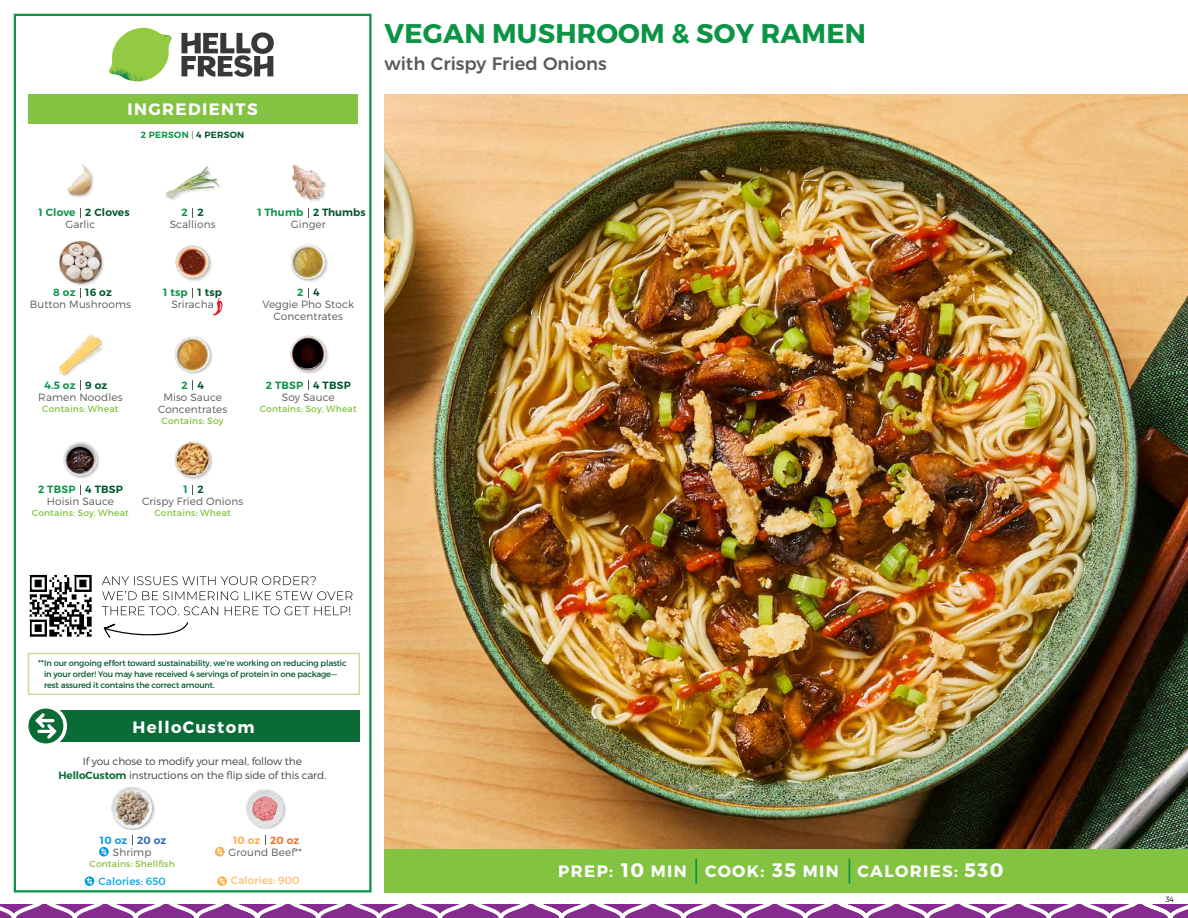
<style>
.page{position:relative;width:1188px;height:918px;background:#fff}
.page>*{position:absolute;margin:0;border:0;box-sizing:border-box;transform-origin:0 0}
.t1{font:700 27px "Montserrat";letter-spacing:.01em;color:#0b9446}
.t2{font:500 18px "Montserrat";color:#58595b}
.t3{font:700 16.5px "Montserrat";letter-spacing:.085em;color:#fff}
.t4{font:300 10.5px/12px "Montserrat";letter-spacing:.01em;color:#58595b;text-align:center}
.t5{font:300 10.5px/13.5px "Montserrat";letter-spacing:-.01em;color:#414042;text-align:center}
.t6{font:600 10.5px "Montserrat";letter-spacing:.02em;color:#00562c}
.t7{font:600 10.5px "Montserrat";letter-spacing:.02em;color:#0b9446}
.t8{font:10.5px "Montserrat";letter-spacing:.01em;color:#00a8e3}
.t9{font:10.5px "Montserrat";letter-spacing:.01em;color:#fabe6b}
.t10{font:600 10.5px "Montserrat";letter-spacing:.02em;color:#009bdf}
.t11{font:600 10.5px "Montserrat";letter-spacing:.02em;color:#f8af45}
.t12{font:9px "Montserrat";letter-spacing:.025em;color:#82c341}
.t13{font:600 9px "Montserrat";letter-spacing:.03em;color:#0b9446}
.t14{font:8.25px/11.2px "Montserrat";letter-spacing:-.02em;color:#00562c}
.t15{font:300 7.5px "Montserrat";color:#000}
.s1{font-weight:300;color:#58595b}
.s2{color:#00562c}
.s3{font-size:8.4px}
.s4{font-weight:600;color:#0b6b37}
.s5{color:#3069b3}
.s6{color:#f37121}
.s7{font-size:19.5px}
</style>
<div class="page">
<svg style="left:0;top:904px;width:1188px;height:14px"></svg>
<div style="left:384px;top:849px;width:804px;height:43px;background:#82c341"></div>
<svg style="left:181px;top:32px;width:93px;height:45px"></svg>
<svg style="left:114px;top:28px;width:55px;height:36px"></svg>
<img style="left:143px;top:28px;width:29px;height:24px">
<img style="left:112px;top:48px;width:54px;height:10px">
<img style="left:109px;top:52px;width:55px;height:30px">
<img style="left:142px;top:58px;width:24px;height:23px">
<div style="left:28px;top:94px;width:330px;height:30px;background:#82c341"></div>
<div style="left:14px;top:14px;width:358px;height:878px;border:2px solid #0b9446"></div>
<img style="left:384px;top:94px;width:804px;height:755px">
<img style="left:175px;top:245px;width:37px;height:36px">
<img style="left:290px;top:244px;width:38px;height:38px">
<img style="left:165px;top:166px;width:55px;height:34px">
<img style="left:292px;top:165px;width:35px;height:37px">
<div style="left:59px;top:240px;width:47px;height:47px;background:#000;opacity:.2"></div>
<img style="left:59px;top:240px;width:47px;height:43px">
<img style="left:67px;top:164px;width:27px;height:34px">
<img style="left:175px;top:336px;width:38px;height:38px">
<img style="left:290px;top:335px;width:38px;height:39px">
<img style="left:58px;top:334px;width:45px;height:42px">
<img style="left:174px;top:441px;width:39px;height:39px">
<img style="left:63px;top:442px;width:37px;height:37px">
<svg style="left:213px;top:298px;width:10px;height:18px"></svg>
<div style="left:28px;top:653px;width:332px;height:42px;border:2px solid #c5de92"></div>
<div style="left:33px;top:710px;width:327px;height:32px;background:#0b6b37"></div>
<svg style="left:25px;top:705px;width:42px;height:42px"></svg>
<div style="left:28px;top:709px;width:35px;height:34px;background:#0a6b37;border-radius:50%"></div>
<svg style="left:35px;top:713px;width:22px;height:26px"></svg>
<img style="left:111px;top:787px;width:44px;height:43px">
<svg style="left:99px;top:847px;width:10px;height:9px"></svg>
<svg style="left:101px;top:848px;width:6px;height:7px"></svg>
<svg style="left:85px;top:876px;width:9px;height:10px"></svg>
<svg style="left:87px;top:878px;width:5px;height:7px"></svg>
<img style="left:246px;top:789px;width:40px;height:41px">
<hr style="left:695px;top:859px;width:2px;height:25px;background:#0b9446">
<svg style="left:849px;top:859px;width:1px;height:25px"></svg>
<img style="left:29px;top:574px;width:63px;height:63px">
<svg style="left:104px;top:622px;width:84px;height:16px"></svg>
<svg style="left:102px;top:606px;width:248px;height:9px"></svg>
<svg style="left:102px;top:591px;width:251px;height:9px"></svg>
<svg style="left:102px;top:576px;width:214px;height:9px"></svg>
<svg style="left:215px;top:847px;width:10px;height:9px"></svg>
<svg style="left:217px;top:848px;width:6px;height:7px"></svg>
<svg style="left:217px;top:876px;width:10px;height:10px"></svg>
<svg style="left:219px;top:878px;width:6px;height:7px"></svg>
<h3 class="t3" style="left:128px;top:99px;width:132px">INGREDIENTS</h3>
<p class="t13" style="left:141px;top:129px;width:105px">2 PERSON <span class="s1">|</span> <span class="s2">4 PERSON</span></p>
<h1 class="t1" style="left:385px;top:17px;width:483px">VEGAN MUSHROOM &amp; SOY RAMEN</h1>
<h2 class="t2" style="left:384px;top:49px;width:224px">with Crispy Fried Onions</h2>
<p class="t7" style="left:39px;top:206px;width:38px">1 Clove</p>
<p class="t6" style="left:85px;top:206px;width:46px">2 Cloves</p>
<p class="t7" style="left:182px;top:206px;width:8px">2</p>
<p class="t7" style="left:257px;top:206px;width:47px">1 Thumb</p>
<p class="t6" style="left:198px;top:206px;width:8px">2</p>
<p class="t6" style="left:313px;top:206px;width:54px">2 Thumbs</p>
<p class="t4" style="left:65px;top:218px;width:32px">Garlic</p>
<p class="t4" style="left:170px;top:218px;width:47px">Scallions</p>
<p class="t4" style="left:291px;top:218px;width:36px">Ginger</p>
<p class="t7" style="left:53px;top:286px;width:24px">8 oz</p>
<p class="t6" style="left:85px;top:286px;width:28px">16 oz</p>
<p class="t7" style="left:163px;top:286px;width:26px">1 tsp</p>
<p class="t7" style="left:297px;top:286px;width:8px">2</p>
<p class="t6" style="left:198px;top:286px;width:26px">1 tsp</p>
<p class="t6" style="left:313px;top:286px;width:8px">4</p>
<p class="t4" style="left:30px;top:298px;width:103px">Button Mushrooms</p>
<p class="t4" style="left:171px;top:298px;width:44px">Sriracha</p>
<p class="t4" style="left:262px;top:298px;width:93px">Veggie Pho Stock<br>Concentrates</p>
<p class="t7" style="left:44px;top:379px;width:33px">4.5 oz</p>
<p class="t6" style="left:85px;top:379px;width:24px">9 oz</p>
<p class="t7" style="left:182px;top:379px;width:8px">2</p>
<p class="t7" style="left:266px;top:379px;width:39px">2 TBSP</p>
<p class="t6" style="left:198px;top:379px;width:8px">4</p>
<p class="t6" style="left:313px;top:379px;width:39px">4 TBSP</p>
<p class="t4" style="left:38px;top:391px;width:86px">Ramen Noodles</p>
<p class="t12" style="left:42px;top:403px;width:78px">Contains: Wheat</p>
<p class="t4" style="left:158px;top:391px;width:71px">Miso Sauce<br>Concentrates</p>
<p class="t12" style="left:162px;top:415px;width:64px">Contains: Soy</p>
<p class="t4" style="left:282px;top:391px;width:54px">Soy Sauce</p>
<p class="t12" style="left:260px;top:403px;width:98px">Contains: Soy, Wheat</p>
<p class="t7" style="left:38px;top:483px;width:39px">2 TBSP</p>
<p class="t6" style="left:85px;top:483px;width:39px">4 TBSP</p>
<p class="t7" style="left:184px;top:483px;width:6px">1</p>
<p class="t6" style="left:198px;top:483px;width:8px">2</p>
<p class="t4" style="left:47px;top:496px;width:69px">Hoisin Sauce</p>
<p class="t12" style="left:32px;top:508px;width:98px">Contains: Soy, Wheat</p>
<p class="t4" style="left:142px;top:496px;width:102px">Crispy Fried Onions</p>
<p class="t12" style="left:155px;top:508px;width:78px">Contains: Wheat</p>
<p class="t14" style="left:44px;top:657px;width:304px;text-indent:-6px"><span class="s3">**</span>In our ongoing effort toward sustainability, we’re working on reducing plastic in your order! You may have received 4 servings of protein in one package— rest assured it contains the correct amount.</p>
<h3 class="t3" style="left:133px;top:717px;width:123px">HelloCustom</h3>
<p class="t5" style="left:58px;top:755px;width:269px">If you chose to modify your meal, follow the<br><span class="s4">HelloCustom</span> instructions on the flip side of this card.</p>
<p class="t10" style="left:100px;top:834px;width:68px">10 oz <span class="s5">20 oz</span></p>
<p class="t4" style="left:113px;top:846px;width:40px">Shrimp</p>
<p class="t12" style="left:90px;top:858px;width:87px">Contains: Shellfish</p>
<p class="t8" style="left:98px;top:874px;width:69px">Calories: 650</p>
<p class="t11" style="left:233px;top:834px;width:68px">10 oz <span class="s6">20 oz</span></p>
<p class="t4" style="left:229px;top:846px;width:75px">Ground Beef**</p>
<p class="t9" style="left:231px;top:874px;width:70px">Calories: 900</p>
<h3 class="t3" style="left:558px;top:861px;width:447px">PREP: <span class="s7">10</span> MIN COOK: <span class="s7">35</span> MIN CALORIES: <span class="s7">530</span></h3>
<p class="t15" style="left:1166px;top:895px;width:10px">34</p>
</div>
